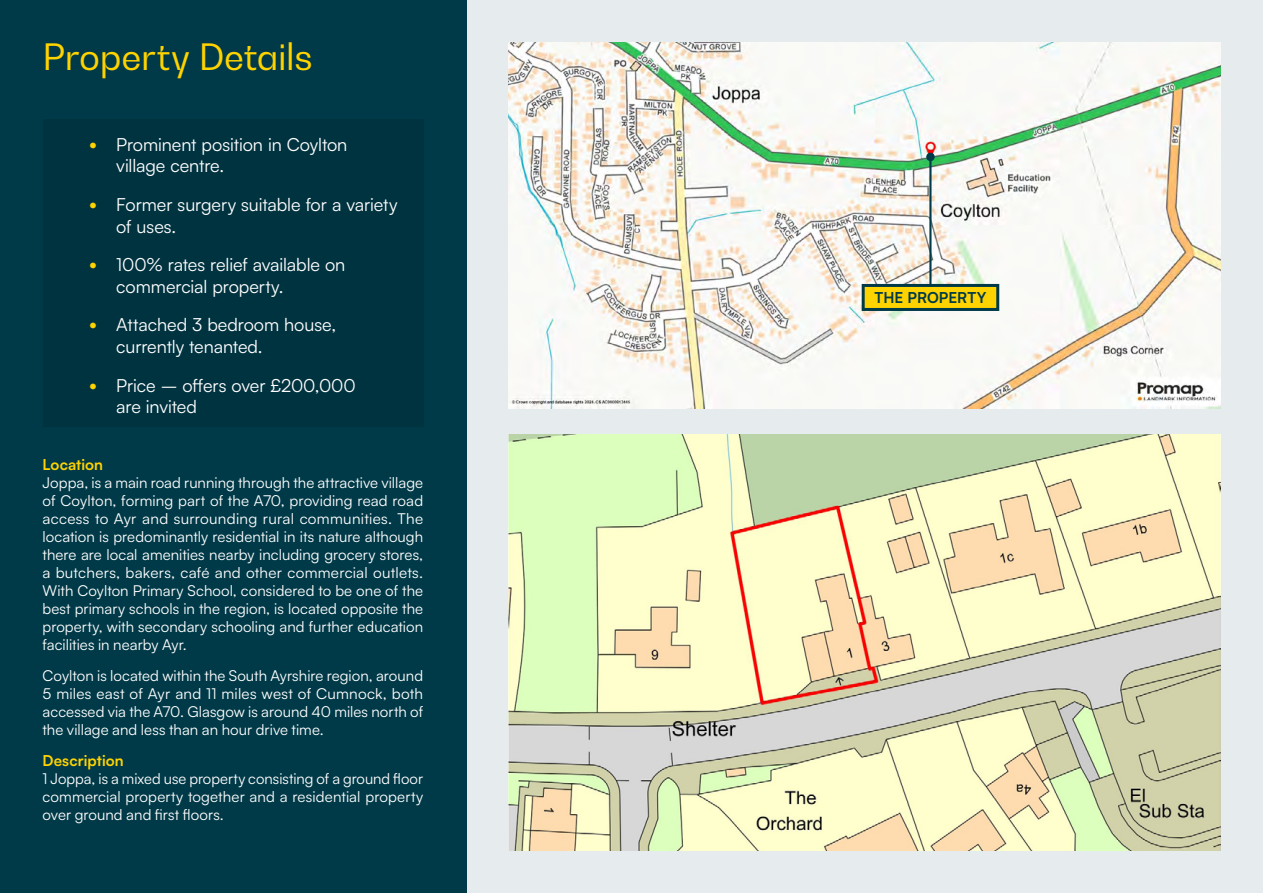
<style>
.page{position:relative;width:1263px;height:893px;background:#fff}
.page>*{position:absolute;margin:0;border:0;box-sizing:border-box;transform-origin:0 0}
.t1{font:36px "Bw Gradual DEMO";letter-spacing:-.01em;color:#ffd300}
.t2{font:18px/21.6px "Satoshi";letter-spacing:-.005em;color:#fff}
.t3{font:15px/18px "Satoshi";letter-spacing:.005em;color:#fff;text-align:justify}
.t4{font:700 15px "Satoshi";letter-spacing:.005em;color:#ffd300}
.t5{font:700 15px "Satoshi";color:#003a48}
.s1{font-size:21px;color:#ffd300}
</style>
<div class="page">
<div style="left:0;top:0;width:466px;height:893px;background:#003a48"></div>
<div style="left:466px;top:0;width:797px;height:893px;background:#e6ebed"></div>
<img style="left:508px;top:43px;width:712px;height:365px">
<div style="left:43px;top:119px;width:380px;height:308px;background:#003340"></div>
<img style="left:508px;top:435px;width:712px;height:415px">
<div style="left:863px;top:285px;width:135px;height:24px;background:#ffd300"></div>
<div style="left:862px;top:284px;width:137px;height:27px;border:3px solid #003a48"></div>
<hr style="left:929px;top:159px;width:2px;height:127px;background:#003a48">
<div style="left:926px;top:153px;width:9px;height:8px;background:#003a48;border-radius:50%"></div>
<h1 class="t1" style="left:43px;top:34px;width:272px">Property Details</h1>
<p class="t2" style="left:116px;top:133px;width:233px;text-indent:-27px"><span class="s1">•</span> Prominent position in Coylton village centre.</p>
<p class="t2" style="left:116px;top:193px;width:283px;text-indent:-27px"><span class="s1">•</span> Former surgery suitable for a variety of uses.</p>
<p class="t2" style="left:116px;top:253px;width:231px;text-indent:-27px"><span class="s1">•</span> 100% rates relief available on commercial property.</p>
<p class="t2" style="left:116px;top:313px;width:221px;text-indent:-27px"><span class="s1">•</span> Attached 3 bedroom house, currently tenanted.</p>
<p class="t2" style="left:116px;top:374px;width:241px;text-indent:-27px"><span class="s1">•</span> Price – offers over £200,000 are invited</p>
<p class="t4" style="left:43px;top:454px;width:62px">Location</p>
<p class="t3" style="left:43px;top:473px;width:382px">Joppa, is a main road running through the attractive village of Coylton, forming part of the A70, providing read road access to Ayr and surrounding rural communities. The location is predominantly residential in its nature although there are local amenities nearby including grocery stores, a butchers, bakers, café and other commercial outlets.<br>With Coylton Primary School, considered to be one of the best primary schools in the region, is located opposite the property, with secondary schooling and further education facilities in nearby Ayr.</p>
<p class="t3" style="left:43px;top:666px;width:382px">Coylton is located within the South Ayrshire region, around 5 miles east of Ayr and 11 miles west of Cumnock, both accessed via the A70. Glasgow is around 40 miles north of the village and less than an hour drive time.</p>
<p class="t4" style="left:43px;top:749px;width:83px">Description</p>
<p class="t3" style="left:43px;top:769px;width:382px">1 Joppa, is a mixed use property consisting of a ground floor commercial property together and a residential property over ground and first floors.</p>
<p class="t5" style="left:875px;top:286px;width:113px">THE PROPERTY</p>
</div>
